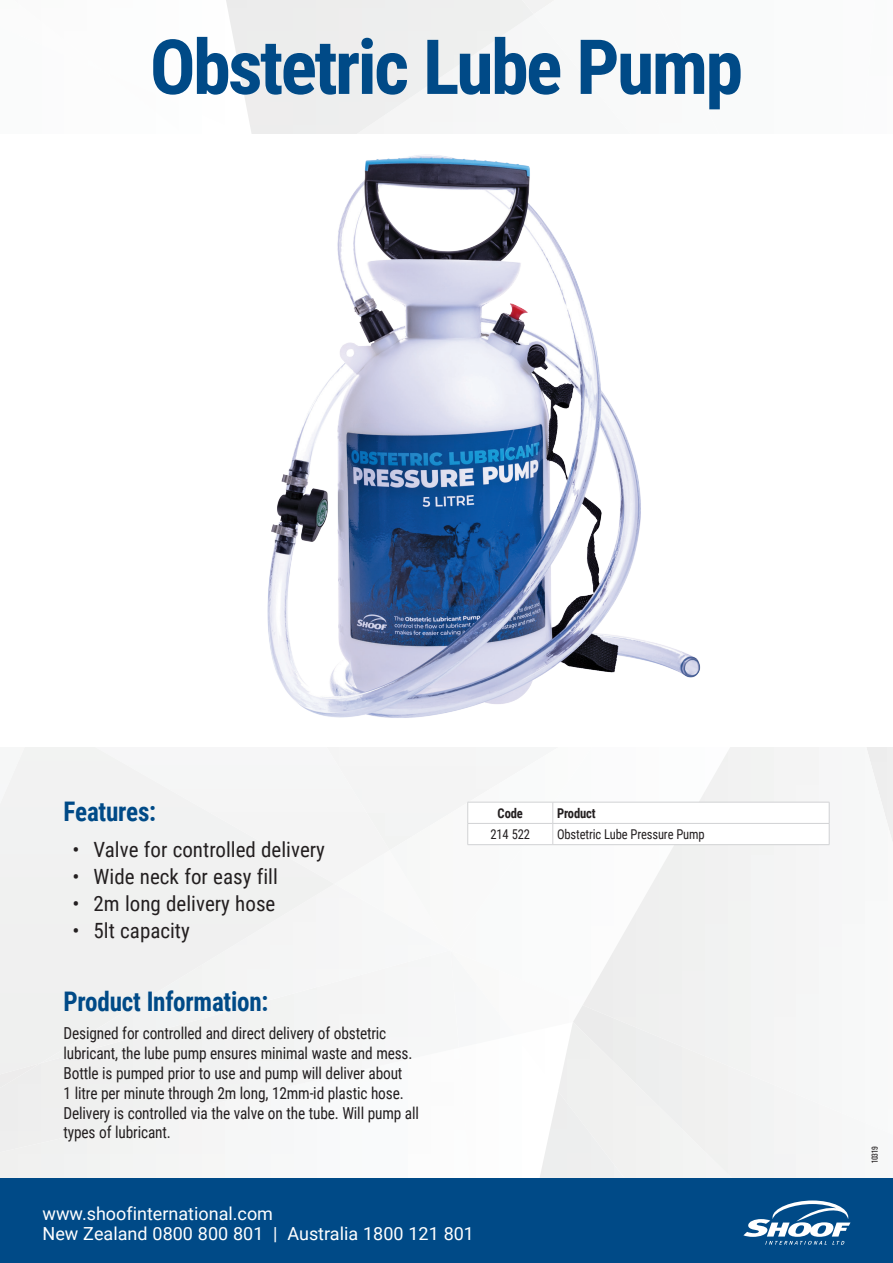
<style>
.page{position:relative;width:893px;height:1263px;background:#fff}
.page>*{position:absolute;margin:0;border:0;box-sizing:border-box;transform-origin:0 0}
.t1{font:700 76.05px "Roboto Condensed";letter-spacing:-.035em;color:#004a87}
.t2{font:700 27px "Roboto Condensed";letter-spacing:-.01em;color:#004a87;scale:.93 1}
.t3{font:21px "Roboto Condensed";color:#231f20}
.t4{font:18px/19.5px "Roboto";color:#fff}
.Blurb{font:16.5px/19.8px "Roboto Condensed";letter-spacing:-.01em;color:#231f20;scale:.93 1}
.Shoof_Codes{font:13.5px "Roboto Condensed";letter-spacing:-.01em;color:#231f20;scale:.93 1}
.Table_Header{font:700 13.5px "Roboto Condensed";letter-spacing:-.01em;color:#231f20;scale:.93 1}
.Shoof_Code_Header{font:7.5px "Oswald";letter-spacing:-.03em;color:#231f20}
</style>
<div class="page">
<img style="left:558px;top:1022px;width:15px;height:13px">
<div style="left:573px;top:1005px;width:320px;height:173px;background:#f2f3f3"></div>
<div style="left:0;top:1048px;width:458px;height:107px;background:#f6f6f6"></div>
<img style="left:0;top:1078px;width:41px;height:18px">
<div style="left:334px;top:747px;width:409px;height:103px;background:#f5f5f5"></div>
<img style="left:390px;top:747px;width:227px;height:203px">
<div style="left:334px;top:884px;width:116px;height:179px;background:#f6f6f7"></div>
<div style="left:0;top:747px;width:334px;height:331px;background:#f1f2f2"></div>
<img style="left:540px;top:1091px;width:84px;height:87px">
<svg style="left:467px;top:802px;width:363px;height:43px"></svg>
<hr style="left:468px;top:844px;width:85px;height:1px;background:#d1d2d4">
<hr style="left:553px;top:844px;width:276px;height:1px;background:#d1d2d4">
<img style="left:267px;top:154px;width:434px;height:564px">
<div style="left:0;top:1178px;width:893px;height:85px;background:#004a87"></div>
<svg style="left:743px;top:1200px;width:107px;height:45px"></svg>
<p class="t1" style="left:150px;top:14px;width:595px">Obstetric Lube Pump</p>
<h2 class="t2" style="left:64px;top:793px;width:101px">Features:</h2>
<p class="t3" style="left:72px;top:834px;width:254px">• Valve for controlled delivery</p>
<p class="t3" style="left:72px;top:861px;width:207px">• Wide neck for easy fill</p>
<p class="t3" style="left:72px;top:888px;width:205px">• 2m long delivery hose</p>
<p class="t3" style="left:72px;top:915px;width:119px">• 5lt capacity</p>
<h2 class="t2" style="left:64px;top:982px;width:222px">Product Information:</h2>
<p class="Blurb" style="left:64px;top:1023px;width:384px">Designed for controlled and direct delivery of obstetric lubricant, the lube pump ensures minimal waste and mess.<br>Bottle is pumped prior to use and pump will deliver about<br>1 litre per minute through 2m long, 12mm-id plastic hose.<br>Delivery is controlled via the valve on the tube. Will pump all types of lubricant.</p>
<p class="Table_Header" style="left:498px;top:803px;width:29px">Code</p>
<p class="Table_Header" style="left:557px;top:803px;width:43px">Product</p>
<p class="Shoof_Codes" style="left:490px;top:824px;width:44px">214 522</p>
<p class="Shoof_Codes" style="left:557px;top:824px;width:160px">Obstetric Lube Pressure Pump</p>
<p class="t4" style="left:43px;top:1203px;width:433px">www.shoofinternational.com<br>New Zealand 0800 800 801 | Australia 1800 121 801</p>
<p class="Shoof_Code_Header" style="left:868px;top:1163px;width:18px;rotate:-90deg">10319</p>
</div>
